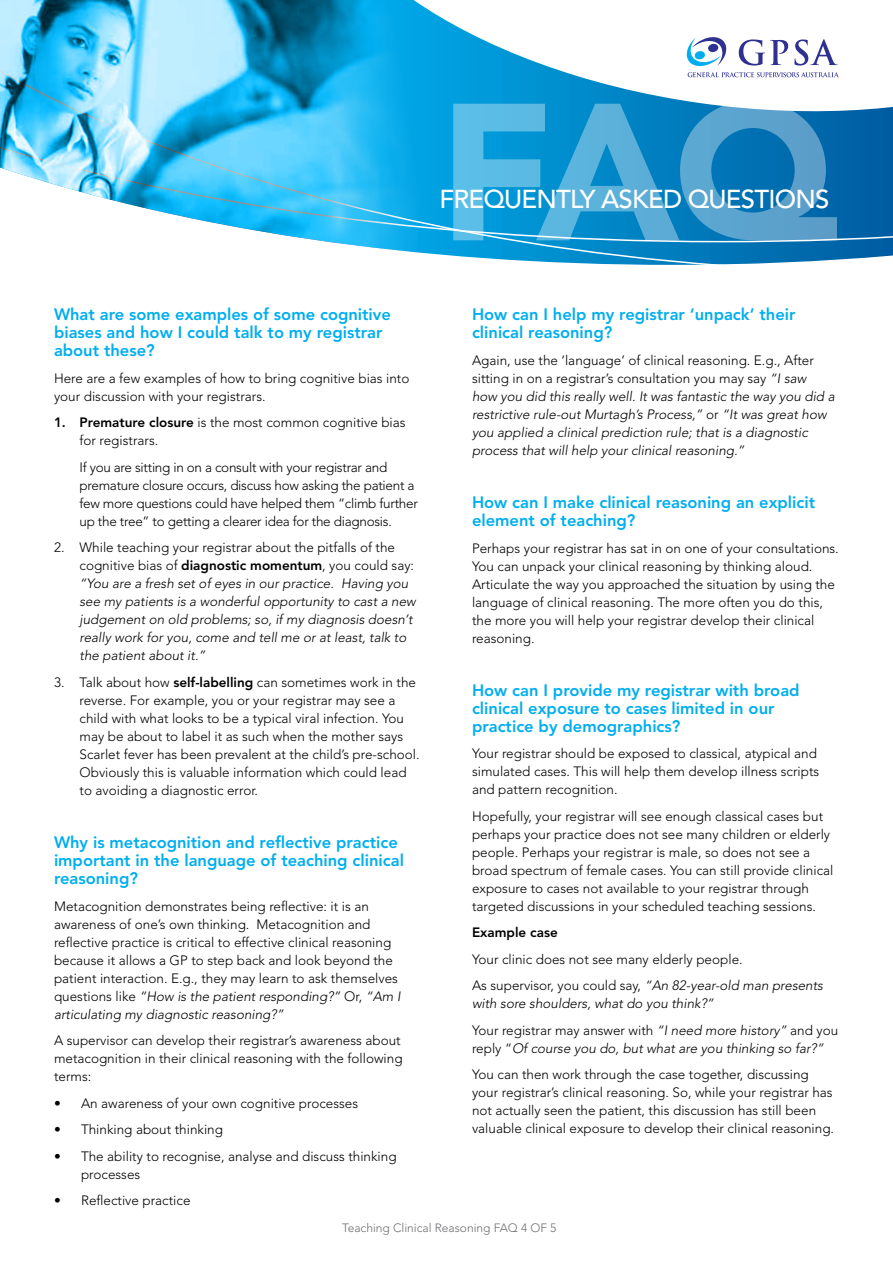
<style>
.page{position:relative;width:893px;height:1263px;background:#fff}
.page>*{position:absolute;margin:0;border:0;box-sizing:border-box;transform-origin:0 0}
.t1{font:900 192.9px "Avenir LT Std";color:#fff}
.t2{font:500 25.8px "Avenir LT Std";letter-spacing:-.03em;color:#fff}
.t3{font:800 16.5px/18px "Avenir LT Std";color:#00aeef}
.t4{font:300 13.5px/18px "Avenir LT Std";color:#000}
.t5{font:italic 300 13.5px/18px "Avenir LT Std";color:#000}
.t6{font:300 13.5px/18px "Avenir LT Std";letter-spacing:-.02em;color:#000}
.t7{font:800 13.5px "Avenir LT Std";color:#000}
.t8{font:300 12px "Avenir LT Std";color:#6d6e71}
.s1{font-weight:800}
.s2{font-style:normal}
.s3{font-weight:800;font-style:normal}
.s4{font-style:italic}
</style>
<div class="page">
<svg style="left:434px;top:136px;width:459px;height:129px;background:#0b84c2"></svg>
<svg style="left:434px;top:13px;width:459px;height:123px"></svg>
<svg style="left:687px;top:37px;width:39px;height:29px"></svg>
<svg style="left:688px;top:72px;width:151px;height:5px"></svg>
<svg style="left:739px;top:39px;width:49px;height:27px"></svg>
<svg style="left:794px;top:39px;width:44px;height:27px"></svg>
<img style="left:0;top:0;width:434px;height:254px">
<h1 class="t1" style="left:438px;top:56px;width:401px">FAQ</h1>
<h2 class="t2" style="left:439px;top:184px;width:391px">FREQUENTLY ASKED QUESTIONS</h2>
<p class="t3" style="left:54px;top:306px;width:338px">What are some examples of some cognitive biases and how I could talk to my registrar about these?</p>
<p class="t4" style="left:54px;top:369px;width:357px">Here are a few examples of how to bring cognitive bias into your discussion with your registrars.</p>
<p class="t4" style="left:80px;top:414px;width:328px;text-indent:-26px"><span class="s1">1. Premature closure</span> is the most common cognitive bias for registrars.</p>
<p class="t6" style="left:80px;top:458px;width:340px">If you are sitting in on a consult with your registrar and premature closure occurs, discuss how asking the patient a few more questions could have helped them “climb further up the tree” to getting a clearer idea for the diagnosis.</p>
<p class="t5" style="left:80px;top:539px;width:338px;text-indent:-26px"><span class="s2">2. While teaching your registrar about the pitfalls of the cognitive bias of</span> <span class="s3">diagnostic momentum</span><span class="s2">, you could say: </span>“You are a fresh set of eyes in our practice. Having you see my patients is a wonderful opportunity to cast a new judgement on old problems; so, if my diagnosis doesn’t really work for you, come and tell me or at least, talk to the patient about it.”</p>
<p class="t4" style="left:80px;top:673px;width:342px;text-indent:-26px">3. Talk about how <span class="s1">self-labelling</span> can sometimes work in the reverse. For example, you or your registrar may see a child with what looks to be a typical viral infection. You may be about to label it as such when the mother says Scarlet fever has been prevalent at the child’s pre-school.<br>Obviously this is valuable information which could lead to avoiding a diagnostic error.</p>
<p class="t3" style="left:54px;top:833px;width:351px">Why is metacognition and reflective practice important in the language of teaching clinical reasoning?</p>
<p class="t4" style="left:54px;top:897px;width:348px">Metacognition demonstrates being reflective: it is an awareness of one’s own thinking. Metacognition and reflective practice is critical to effective clinical reasoning because it allows a GP to step back and look beyond the patient interaction. E.g., they may learn to ask themselves questions like <span class="s4">“How is the patient responding?”</span> Or, <span class="s4">“Am I articulating my diagnostic reasoning?”</span></p>
<p class="t4" style="left:54px;top:1031px;width:350px">A supervisor can develop their registrar’s awareness about metacognition in their clinical reasoning with the following terms:</p>
<p class="t4" style="left:54px;top:1094px;width:306px">• An awareness of your own cognitive processes</p>
<p class="t4" style="left:54px;top:1120px;width:171px">• Thinking about thinking</p>
<p class="t4" style="left:81px;top:1147px;width:317px;text-indent:-27px">• The ability to recognise, analyse and discuss thinking processes</p>
<p class="t4" style="left:54px;top:1191px;width:138px">• Reflective practice</p>
<p class="t3" style="left:472px;top:306px;width:325px">How can I help my registrar ‘unpack’ their clinical reasoning?</p>
<p class="t5" style="left:472px;top:352px;width:364px"><span class="s2">Again, use the ‘language’ of clinical reasoning. E.g., After sitting in on a registrar’s consultation you may say</span> “I saw<br>how you did this really well. It was fantastic the way you did a restrictive rule-out Murtagh’s Process,” <span class="s2">or</span> “It was great how you applied a clinical prediction rule; that is a diagnostic process that will help your clinical reasoning.”</p>
<p class="t3" style="left:472px;top:493px;width:345px">How can I make clinical reasoning an explicit element of teaching?</p>
<p class="t4" style="left:472px;top:539px;width:368px">Perhaps your registrar has sat in on one of your consultations.<br>You can unpack your clinical reasoning by thinking aloud.<br>Articulate the way you approached the situation by using the language of clinical reasoning. The more often you do this, the more you will help your registrar develop their clinical reasoning.</p>
<p class="t3" style="left:472px;top:681px;width:329px">How can I provide my registrar with broad clinical exposure to cases limited in our practice by demographics?</p>
<p class="t4" style="left:472px;top:744px;width:349px">Your registrar should be exposed to classical, atypical and simulated cases. This will help them develop illness scripts and pattern recognition.</p>
<p class="t4" style="left:472px;top:807px;width:363px">Hopefully, your registrar will see enough classical cases but perhaps your practice does not see many children or elderly people. Perhaps your registrar is male, so does not see a broad spectrum of female cases. You can still provide clinical exposure to cases not available to your registrar through targeted discussions in your scheduled teaching sessions.</p>
<p class="t7" style="left:472px;top:924px;width:87px">Example case</p>
<p class="t4" style="left:472px;top:946px;width:353px;line-height:26.5px">Your clinic does not see many elderly people.<br>As supervisor, you could say, <span class="s4">“An 82-year-old man presents</span></p>
<p class="t5" style="left:472px;top:990px;width:368px;line-height:26.5px">with sore shoulders, what do you think?”<br><span class="s2">Your registrar may answer with</span> “I need more history” <span class="s2">and you</span></p>
<p class="t4" style="left:472px;top:1035px;width:353px;line-height:26.5px">reply “<span class="s4">Of course you do, but what are you thinking so far?”<br></span>You can then work through the case together, discussing</p>
<p class="t4" style="left:472px;top:1083px;width:364px">your registrar’s clinical reasoning. So, while your registrar has not actually seen the patient, this discussion has still been valuable clinical exposure to develop their clinical reasoning.</p>
<p class="t8" style="left:342px;top:1220px;width:216px">Teaching Clinical Reasoning FAQ 4 OF 5</p>
</div>
